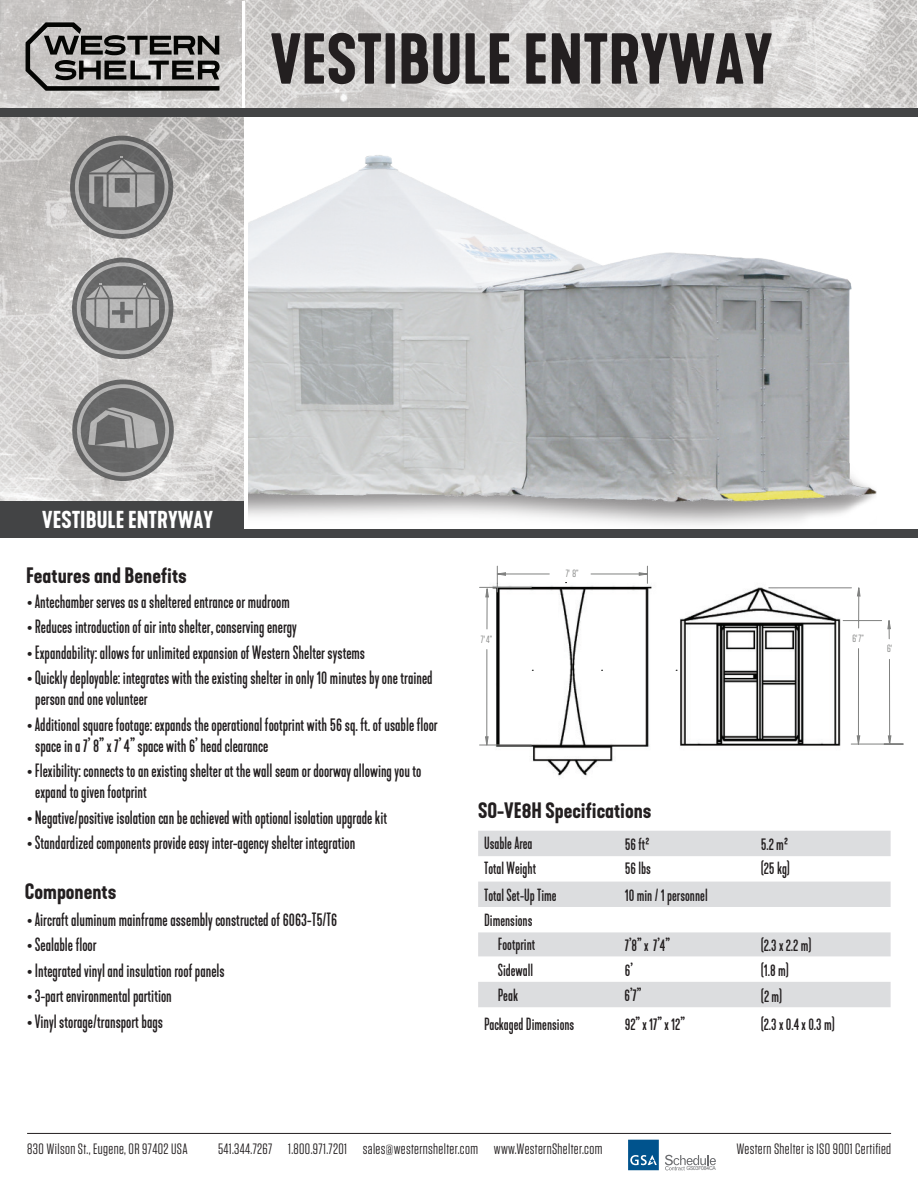
<style>
.page{position:relative;width:918px;height:1188px;background:#fff}
.page>*{position:absolute;margin:0;border:0;box-sizing:border-box;transform-origin:0 0}
.t1{font:600 67.2px "Kapra Neue";color:#231f20}
.t2{font:600 22.8px "Kapra Neue";color:#fff}
.t3{font:600 20.85px "Kapra Neue";color:#231f20}
.t4{font:condensed 18px/21px "Kapra Neue";color:#231f20}
.t5{font:condensed 16.5px/25.3px "Kapra Neue";color:#231f20}
.t6{font:15px "Tungsten";letter-spacing:.025em;color:#231f20}
.t7{font:10.5px "Tungsten";color:#808180}
.t8{font:5.55px "Arial";letter-spacing:-.05em;color:#6c6d70;scale:.92 1}
</style>
<div class="page">
<img style="left:248px;top:155px;width:629px;height:383px">
<svg style="left:478px;top:831px;width:413px;height:176px;fill:#dcdddf"></svg>
<img style="left:489px;top:571px;width:352px;height:205px">
<hr style="left:851px;top:744px;width:52px;height:1px;background:#808180">
<svg style="left:497px;top:573px;width:394px;height:171px"></svg>
<hr style="left:487px;top:650px;width:1px;height:95px;background:#808180">
<hr style="left:487px;top:589px;width:1px;height:40px;background:#808180">
<hr style="left:480px;top:745px;width:51px;height:1px;background:#808180">
<hr style="left:480px;top:587px;width:51px;height:1px;background:#808180">
<svg style="left:485px;top:736px;width:4px;height:10px"></svg>
<svg style="left:485px;top:588px;width:4px;height:9px"></svg>
<img style="left:0;top:0;width:917px;height:109px">
<svg style="left:26px;top:22px;width:193px;height:69px;background:#848381"></svg>
<hr style="left:242px;top:1px;width:3px;height:115px;background:#fff">
<div style="left:0;top:109px;width:918px;height:8px;background:#434445"></div>
<div style="left:0;top:529px;width:918px;height:8px;background:#434445"></div>
<hr style="left:27px;top:1133px;width:864px;height:1px;background:#231f20">
<svg style="left:628px;top:1140px;width:31px;height:30px"></svg>
<svg style="left:665px;top:1155px;width:51px;height:15px"></svg>
<img style="left:0;top:117px;width:243px;height:385px">
<svg style="left:70px;top:136px;width:103px;height:103px;background:#6e6e6e"></svg>
<div style="left:75px;top:141px;width:93px;height:93px;border:4px solid #ababab;border-radius:50%"></div>
<svg style="left:89px;top:157px;width:66px;height:50px;background:#8e8e8e"></svg>
<div style="left:72px;top:258px;width:101px;height:101px;background:#686869;border-radius:50%"></div>
<svg style="left:77px;top:262px;width:92px;height:92px"></svg>
<svg style="left:72px;top:379px;width:102px;height:102px"></svg>
<svg style="left:77px;top:384px;width:92px;height:92px;background:#898989"></svg>
<div style="left:0;top:502px;width:244px;height:32px;background:#434445"></div>
<h1 class="t1" style="left:271px;top:17px;width:504px">VESTIBULE ENTRYWAY</h1>
<p class="t2" style="left:42px;top:505px;width:172px">VESTIBULE ENTRYWAY</p>
<p class="t3" style="left:26px;top:562px;width:162px">Features and Benefits</p>
<p class="t4" style="left:28px;top:591px;width:264px">• Antechamber serves as a sheltered entrance or mudroom</p>
<p class="t4" style="left:28px;top:617px;width:271px">• Reduces introduction of air into shelter, conserving energy</p>
<p class="t4" style="left:28px;top:642px;width:339px">• Expandability: allows for unlimited expansion of Western Shelter systems</p>
<p class="t4" style="left:35px;top:668px;width:399px;text-indent:-8px">• Quickly deployable: integrates with the existing shelter in only 10 minutes by one trained person and one volunteer</p>
<p class="t4" style="left:35px;top:714px;width:404px;text-indent:-8px">• Additional square footage: expands the operational footprint with 56 sq. ft. of usable floor space in a 7’ 8” x 7’ 4” space with 6’ head clearance</p>
<p class="t4" style="left:35px;top:761px;width:388px;text-indent:-8px">• Flexibility: connects to an existing shelter at the wall seam or doorway allowing you to expand to given footprint</p>
<p class="t4" style="left:28px;top:807px;width:361px">• Negative/positive isolation can be achieved with optional isolation upgrade kit</p>
<p class="t4" style="left:28px;top:833px;width:329px">• Standardized components provide easy inter-agency shelter integration</p>
<p class="t3" style="left:25px;top:878px;width:93px">Components</p>
<p class="t4" style="left:28px;top:909px;width:311px">• Aircraft aluminum mainframe assembly constructed of 6063-T5/T6</p>
<p class="t4" style="left:28px;top:935px;width:71px">• Sealable floor</p>
<p class="t4" style="left:28px;top:960px;width:199px">• Integrated vinyl and insulation roof panels</p>
<p class="t4" style="left:28px;top:986px;width:146px">• 3-part environmental partition</p>
<p class="t4" style="left:28px;top:1011px;width:137px">• Vinyl storage/transport bags</p>
<p class="t7" style="left:481px;top:634px;width:13px">7' 4”</p>
<p class="t7" style="left:566px;top:568px;width:14px">7' 8”</p>
<p class="t7" style="left:852px;top:633px;width:13px">6' 7”</p>
<p class="t7" style="left:887px;top:643px;width:6px">6'</p>
<p class="t3" style="left:478px;top:797px;width:175px">SO-VE8H Specifications</p>
<p class="t5" style="left:484px;top:831px;width:50px">Usable Area</p>
<p class="t5" style="left:625px;top:832px;width:26px">56 ft²</p>
<p class="t5" style="left:761px;top:832px;width:29px">5.2 m²</p>
<p class="t5" style="left:484px;top:856px;width:53px">Total Weight</p>
<p class="t5" style="left:625px;top:856px;width:28px">56 lbs</p>
<p class="t5" style="left:761px;top:856px;width:31px">(25 kg)</p>
<p class="t5" style="left:484px;top:883px;width:74px">Total Set-Up Time</p>
<p class="t5" style="left:625px;top:883px;width:84px">10 min / 1 personnel</p>
<p class="t5" style="left:484px;top:908px;width:53px;line-height:24px;text-align:right">Dimensions<br>Footprint</p>
<p class="t5" style="left:498px;top:957px;width:37px">Sidewall<br>Peak</p>
<p class="t5" style="left:625px;top:933px;width:47px">7’8” x 7’4”</p>
<p class="t5" style="left:761px;top:932px;width:52px">(2.3 x 2.2 m)</p>
<p class="t5" style="left:625px;top:958px;width:18px">6’<br>6’7”</p>
<p class="t5" style="left:761px;top:957px;width:30px;line-height:25.8px">(1.8 m) (2 m)</p>
<p class="t5" style="left:484px;top:1012px;width:92px">Packaged Dimensions</p>
<p class="t5" style="left:625px;top:1012px;width:62px">92” x 17” x 12”</p>
<p class="t5" style="left:761px;top:1012px;width:76px">(2.3 x 0.4 x 0.3 m)</p>
<p class="t6" style="left:27px;top:1141px;width:162px">830 Wilson St., Eugene, OR 97402 USA</p>
<p class="t6" style="left:218px;top:1141px;width:386px">541.344.7267 1.800.971.7201 sales@westernshelter.com www.WesternShelter.com</p>
<p class="t6" style="left:736px;top:1141px;width:156px">Western Shelter is ISO 9001 Certified</p>
<p class="t8" style="left:686px;top:1165px;width:33px">GS03F084CA</p>
</div>
